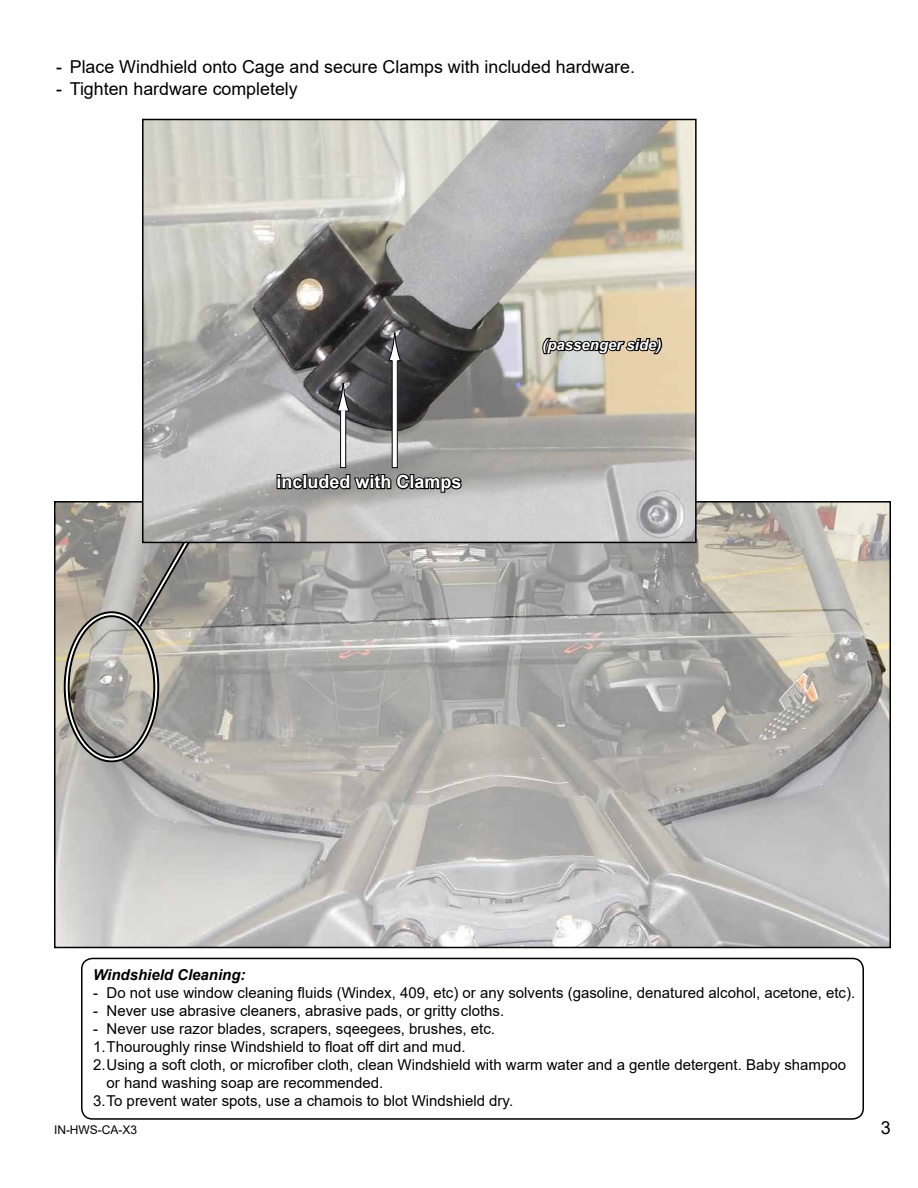
<style>
.page{position:relative;width:918px;height:1188px;background:#fff}
.page>*{position:absolute;margin:0;border:0;box-sizing:border-box;transform-origin:0 0}
.t1{font:700 18px "Arial";color:#fff}
.t2{font:18px "Arial";color:#000}
.t3{font:17.85px "Arial";color:#000}
.t4{font:15px "Arial";color:#000}
.t5{font:italic 700 15px "Arial";color:#000}
.t6{font:italic 700 15px "Arial";color:#fff}
.t7{font:12px "Arial";color:#000}
</style>
<div class="page">
<div style="left:81px;top:958px;width:783px;height:162px;border:2px solid #000;border-radius:11px"></div>
<img style="left:57px;top:504px;width:831px;height:441px">
<svg style="left:129px;top:501px;width:130px;height:134px;background:#9c9994"></svg>
<div style="left:64px;top:611px;width:95px;height:151px;border:6px solid #fff;border-radius:50%"></div>
<div style="left:64px;top:611px;width:95px;height:151px;border:2px solid #000101;border-radius:50%"></div>
<div style="left:68px;top:615px;width:87px;height:143px;border:2px solid #000101;border-radius:50%"></div>
<img style="left:145px;top:122px;width:549px;height:418px">
<div style="left:142px;top:119px;width:555px;height:424px;border:2px solid #000"></div>
<svg style="left:541px;top:325px;width:123px;height:31px;background:#948c7c"></svg>
<svg style="left:277px;top:469px;width:186px;height:25px;background:#5e5e5d"></svg>
<div style="left:392px;top:360px;width:5px;height:108px;background:#fff"></div>
<div style="left:392px;top:360px;width:6px;height:108px;border:1px solid #000"></div>
<svg style="left:388px;top:333px;width:13px;height:28px"></svg>
<div style="left:341px;top:411px;width:5px;height:57px;background:#fff"></div>
<div style="left:340px;top:410px;width:6px;height:58px;border:1px solid #000"></div>
<svg style="left:337px;top:383px;width:13px;height:29px"></svg>
<p class="t3" style="left:56px;top:55px;width:580px">- Place Windhield onto Cage and secure Clamps with included hardware.</p>
<p class="t3" style="left:56px;top:76px;width:243px">- Tighten hardware completely</p>
<p class="t1" style="left:276px;top:469px;width:187px">included with Clamps</p>
<p class="t6" style="left:542px;top:335px;width:121px">(passenger side)</p>
<p class="t5" style="left:93px;top:965px;width:154px">Windshield Cleaning:</p>
<p class="t4" style="left:93px;top:983px;width:764px">- Do not use window cleaning fluids (Windex, 409, etc) or any solvents (gasoline, denatured alcohol, acetone, etc).</p>
<p class="t4" style="left:93px;top:1001px;width:413px">- Never use abrasive cleaners, abrasive pads, or gritty cloths.</p>
<p class="t4" style="left:93px;top:1019px;width:403px">- Never use razor blades, scrapers, sqeegees, brushes, etc.</p>
<p class="t4" style="left:93px;top:1037px;width:374px">1.Thouroughly rinse Windshield to float off dirt and mud.</p>
<p class="t4" style="left:93px;top:1055px;width:754px">2.Using a soft cloth, or microfiber cloth, clean Windshield with warm water and a gentle detergent. Baby shampoo</p>
<p class="t4" style="left:107px;top:1073px;width:278px">or hand washing soap are recommended.</p>
<p class="t4" style="left:93px;top:1091px;width:422px">3.To prevent water spots, use a chamois to blot Windshield dry.</p>
<p class="t7" style="left:54px;top:1122px;width:85px">IN-HWS-CA-X3</p>
<p class="t2" style="left:881px;top:1115px;width:12px">3</p>
</div>
